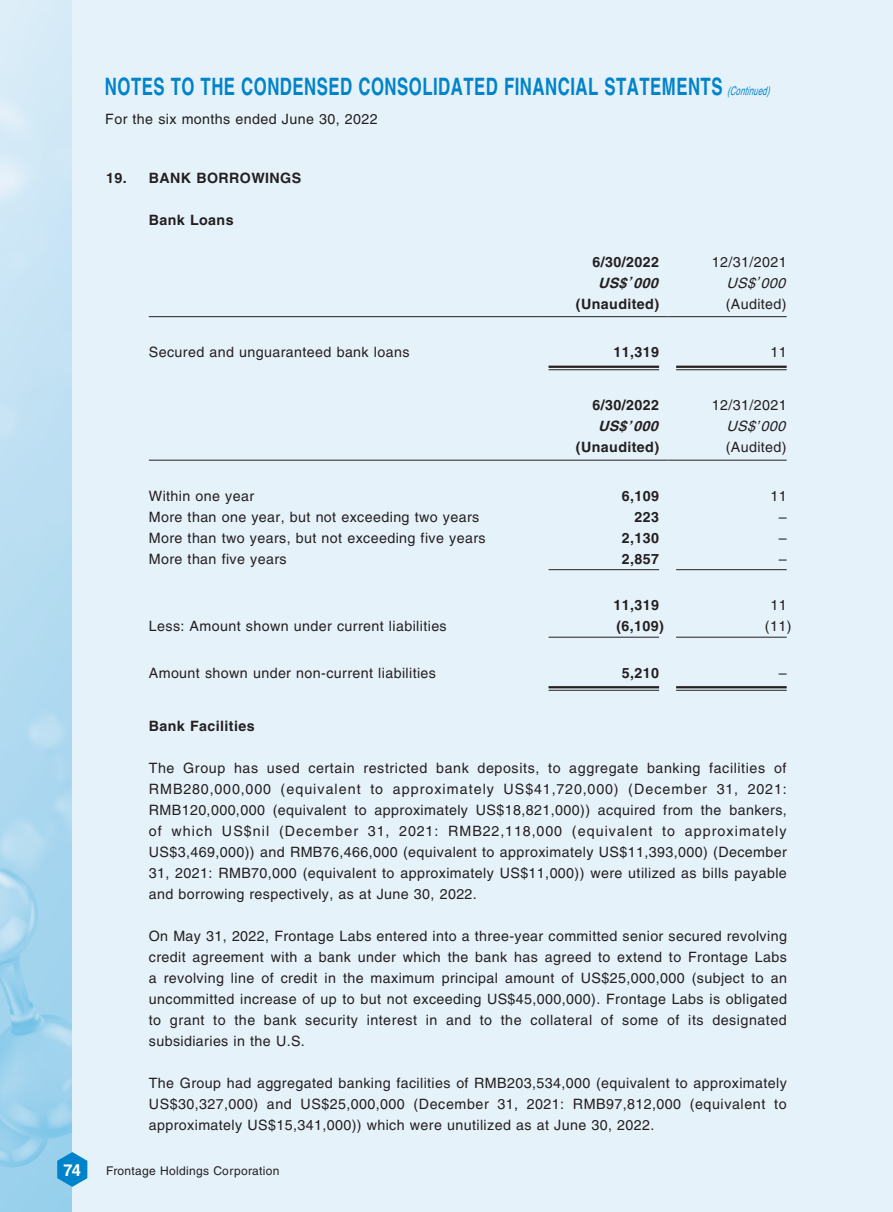
<style>
.page{position:relative;width:893px;height:1212px;background:#fff}
.page>*{position:absolute;margin:0;border:0;box-sizing:border-box;transform-origin:0 0}
.t1{font:700 24px "Helvetica LT Std";letter-spacing:.03em;color:#0083ca;scale:.7 1}
.t2{font:700 16.5px "Helvetica LT Std";color:#fff}
.t3{font:14.25px/21px "Helvetica LT Std";letter-spacing:.03em;color:#231f20;text-align:justify}
.t4{font:700 14.25px "Helvetica LT Std";letter-spacing:.03em;color:#231f20}
.t5{font:italic 700 14.25px "Helvetica LT Std";color:#231f20}
.t6{font:italic 14.25px "Helvetica LT Std";color:#231f20}
.t7{font:12px "Helvetica LT Std";letter-spacing:.03em;color:#231f20}
.s1{font-weight:400;font-style:italic;font-size:12px}
</style>
<div class="page">
<img style="left:0;top:0;width:72px;height:1212px">
<div style="left:72px;top:0;width:821px;height:1212px;background:#e6f2fa"></div>
<svg style="left:57px;top:1152px;width:30px;height:35px"></svg>
<hr style="left:149px;top:316px;width:391px;height:1px;background:#231f20">
<hr style="left:540px;top:316px;width:128px;height:1px;background:#231f20">
<hr style="left:668px;top:316px;width:119px;height:1px;background:#231f20">
<hr style="left:549px;top:366px;width:110px;height:2px;background:#231f20">
<hr style="left:549px;top:369px;width:110px;height:1px;background:#231f20">
<hr style="left:676px;top:366px;width:111px;height:2px;background:#231f20">
<hr style="left:676px;top:369px;width:111px;height:1px;background:#231f20">
<hr style="left:149px;top:460px;width:391px;height:1px;background:#231f20">
<hr style="left:540px;top:460px;width:128px;height:1px;background:#231f20">
<hr style="left:668px;top:460px;width:119px;height:1px;background:#231f20">
<hr style="left:549px;top:569px;width:110px;height:1px;background:#231f20">
<hr style="left:676px;top:569px;width:111px;height:1px;background:#231f20">
<hr style="left:549px;top:637px;width:110px;height:1px;background:#231f20">
<hr style="left:676px;top:637px;width:111px;height:1px;background:#231f20">
<hr style="left:549px;top:686px;width:110px;height:2px;background:#231f20">
<hr style="left:549px;top:690px;width:110px;height:1px;background:#231f20">
<hr style="left:676px;top:686px;width:111px;height:2px;background:#231f20">
<hr style="left:676px;top:690px;width:111px;height:1px;background:#231f20">
<h1 class="t1" style="left:105px;top:72px;width:956px">NOTES TO THE CONDENSED CONSOLIDATED FINANCIAL STATEMENTS <span class="s1">(Continued)</span></h1>
<p class="t3" style="left:105px;top:108px;width:274px">For the six months ended June 30, 2022</p>
<p class="t4" style="left:106px;top:169px;width:196px">19. BANK BORROWINGS</p>
<p class="t4" style="left:149px;top:211px;width:86px">Bank Loans</p>
<p class="t4" style="left:593px;top:253px;width:68px">6/30/2022</p>
<p class="t3" style="left:712px;top:251px;width:76px">12/31/2021</p>
<p class="t5" style="left:598px;top:274px;width:66px">US$’ 000</p>
<p class="t6" style="left:726px;top:275px;width:65px">US$’ 000</p>
<p class="t4" style="left:576px;top:295px;width:85px">(Unaudited)</p>
<p class="t3" style="left:726px;top:293px;width:63px">(Audited)</p>
<p class="t3" style="left:149px;top:342px;width:262px">Secured and unguaranteed bank loans</p>
<p class="t4" style="left:613px;top:343px;width:47px">11,319</p>
<p class="t3" style="left:770px;top:342px;width:18px">11</p>
<p class="t4" style="left:593px;top:397px;width:68px">6/30/2022</p>
<p class="t3" style="left:712px;top:395px;width:76px">12/31/2021</p>
<p class="t5" style="left:598px;top:418px;width:66px">US$’ 000</p>
<p class="t6" style="left:726px;top:418px;width:65px">US$’ 000</p>
<p class="t4" style="left:576px;top:439px;width:85px">(Unaudited)</p>
<p class="t3" style="left:726px;top:437px;width:63px">(Audited)</p>
<p class="t3" style="left:149px;top:485px;width:107px">Within one year</p>
<p class="t4" style="left:622px;top:487px;width:39px">6,109</p>
<p class="t3" style="left:770px;top:485px;width:18px">11</p>
<p class="t3" style="left:149px;top:506px;width:332px">More than one year, but not exceeding two years</p>
<p class="t4" style="left:634px;top:508px;width:26px">223</p>
<p class="t3" style="left:779px;top:506px;width:9px">–</p>
<p class="t3" style="left:149px;top:527px;width:338px">More than two years, but not exceeding five years</p>
<p class="t4" style="left:622px;top:529px;width:39px">2,130</p>
<p class="t3" style="left:779px;top:527px;width:9px">–</p>
<p class="t3" style="left:149px;top:548px;width:139px">More than five years</p>
<p class="t4" style="left:622px;top:550px;width:39px">2,857</p>
<p class="t3" style="left:779px;top:548px;width:9px">–</p>
<p class="t4" style="left:613px;top:596px;width:47px">11,319</p>
<p class="t3" style="left:770px;top:595px;width:18px">11</p>
<p class="t3" style="left:149px;top:616px;width:299px">Less: Amount shown under current liabilities</p>
<p class="t4" style="left:616px;top:617px;width:49px">(6,109)</p>
<p class="t3" style="left:765px;top:616px;width:28px">(11)</p>
<p class="t3" style="left:149px;top:662px;width:289px">Amount shown under non-current liabilities</p>
<p class="t4" style="left:622px;top:664px;width:39px">5,210</p>
<p class="t3" style="left:779px;top:662px;width:9px">–</p>
<p class="t4" style="left:149px;top:717px;width:107px">Bank Facilities</p>
<p class="t3" style="left:149px;top:757px;width:640px">The Group has used certain restricted bank deposits, to aggregate banking facilities of RMB280,000,000 (equivalent to approximately US$41,720,000) (December 31, 2021:<br>RMB120,000,000 (equivalent to approximately US$18,821,000)) acquired from the bankers, of which US$nil (December 31, 2021: RMB22,118,000 (equivalent to approximately US$3,469,000)) and RMB76,466,000 (equivalent to approximately US$11,393,000) (December 31, 2021: RMB70,000 (equivalent to approximately US$11,000)) were utilized as bills payable and borrowing respectively, as at June 30, 2022.</p>
<p class="t3" style="left:149px;top:925px;width:640px">On May 31, 2022, Frontage Labs entered into a three-year committed senior secured revolving credit agreement with a bank under which the bank has agreed to extend to Frontage Labs a revolving line of credit in the maximum principal amount of US$25,000,000 (subject to an uncommitted increase of up to but not exceeding US$45,000,000). Frontage Labs is obligated to grant to the bank security interest in and to the collateral of some of its designated subsidiaries in the U.S.</p>
<p class="t3" style="left:149px;top:1072px;width:640px">The Group had aggregated banking facilities of RMB203,534,000 (equivalent to approximately US$30,327,000) and US$25,000,000 (December 31, 2021: RMB97,812,000 (equivalent to approximately US$15,341,000)) which were unutilized as at June 30, 2022.</p>
<p class="t2" style="left:63px;top:1160px;width:19px">74</p>
<p class="t7" style="left:106px;top:1164px;width:175px">Frontage Holdings Corporation</p>
</div>
